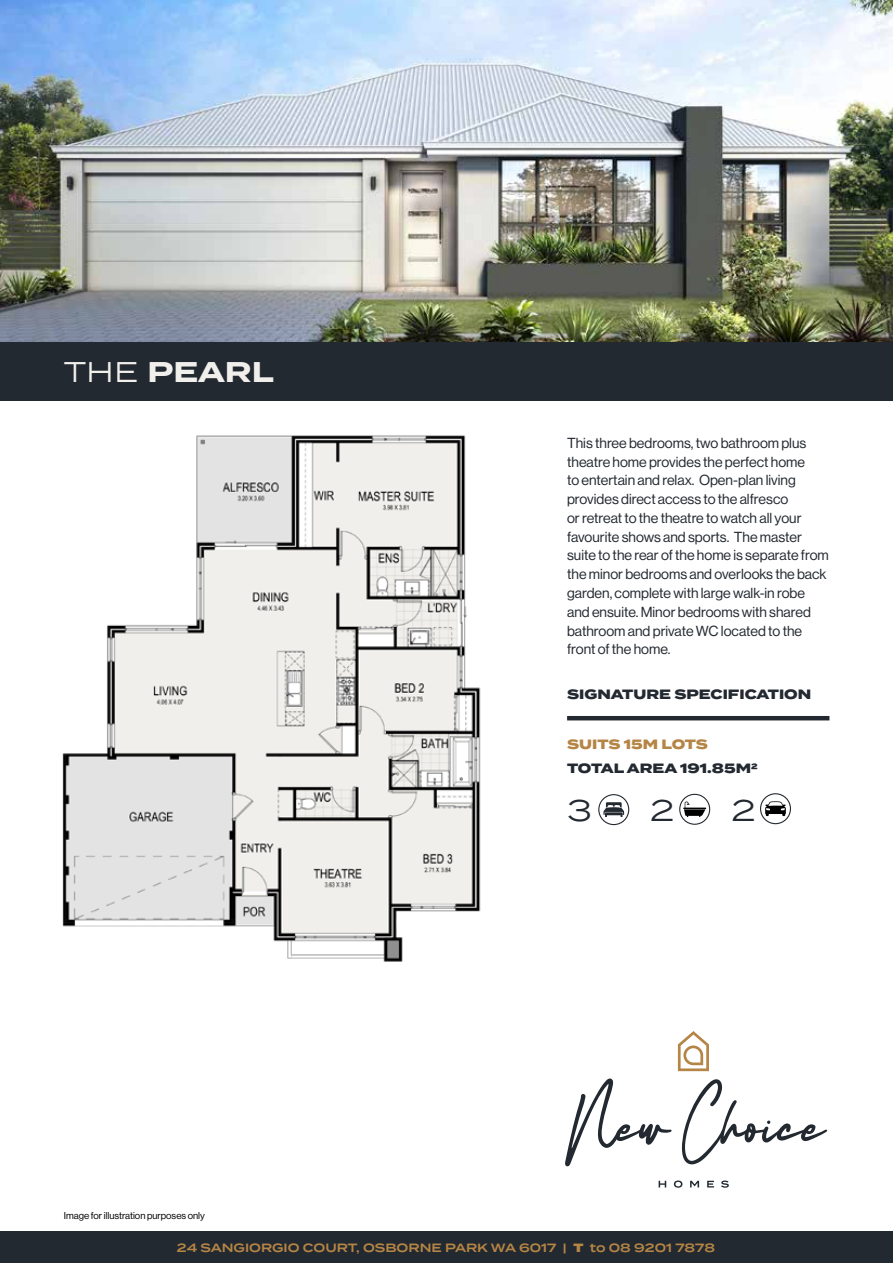
<style>
.page{position:relative;width:893px;height:1263px;background:#fff}
.page>*{position:absolute;margin:0;border:0;box-sizing:border-box;transform-origin:0 0}
.t1{font:29.85px "Termina";color:#232930}
.t2{font:700 28.5px "Termina";color:#f1efec}
.t3{font:14.25px/18.8px "N Haas Grotesk DS Pro 55 Rg";color:#232930}
.t4{font:800 13.5px "Termina";color:#232930}
.t5{font:800 13.5px "Termina";color:#b58545}
.t6{font:600 12px "Termina";color:#b58545}
.t7{font:9.75px "N Haas Grotesk DS Pro 55 Rg";color:#000}
.s1{font-weight:400}
.s2{font-weight:900}
</style>
<div class="page">
<div style="left:0;top:1231px;width:893px;height:32px;background:#232930"></div>
<svg style="left:565px;top:1078px;width:106px;height:88px"></svg>
<svg style="left:682px;top:1079px;width:145px;height:85px"></svg>
<svg style="left:659px;top:1181px;width:7px;height:6px"></svg>
<svg style="left:674px;top:1180px;width:8px;height:8px"></svg>
<svg style="left:690px;top:1181px;width:9px;height:6px"></svg>
<svg style="left:707px;top:1181px;width:7px;height:6px"></svg>
<svg style="left:721px;top:1180px;width:8px;height:8px"></svg>
<svg style="left:678px;top:1031px;width:31px;height:40px"></svg>
<div style="left:0;top:341px;width:893px;height:59px;background:#232930"></div>
<img style="left:0;top:0;width:893px;height:341px">
<hr style="left:567px;top:716px;width:262px;height:4px;background:#232930">
<div style="left:598px;top:794px;width:31px;height:31px;border:1px solid #232930;border-radius:50%"></div>
<svg style="left:603px;top:802px;width:21px;height:15px"></svg>
<div style="left:760px;top:793px;width:31px;height:31px;border:1px solid #232930;border-radius:50%"></div>
<svg style="left:765px;top:801px;width:21px;height:15px"></svg>
<div style="left:679px;top:794px;width:31px;height:31px;border:1px solid #232930;border-radius:50%"></div>
<hr style="left:683px;top:807px;width:23px;height:2px;background:#000">
<svg style="left:684px;top:801px;width:21px;height:16px"></svg>
<img style="left:62px;top:435px;width:419px;height:527px">
<h2 class="t2" style="left:64px;top:350px;width:211px"><span class="s1">THE</span> PEARL</h2>
<p class="t7" style="left:64px;top:1209px;width:143px">Image for illustration purposes only</p>
<p class="t3" style="left:567px;top:434px;width:263px">This three bedrooms, two bathroom plus theatre home provides the perfect home<br>to entertain and relax. Open-plan living provides direct access to the alfresco<br>or retreat to the theatre to watch all your favourite shows and sports. The master suite to the rear of the home is separate from the minor bedrooms and overlooks the back garden, complete with large walk-in robe and ensuite. Minor bedrooms with shared bathroom and private WC located to the front of the home.</p>
<p class="t4" style="left:567px;top:684px;width:246px">SIGNATURE SPECIFICATION</p>
<p class="t5" style="left:567px;top:734px;width:142px">SUITS 15M LOTS</p>
<p class="t4" style="left:567px;top:758px;width:192px">TOTAL AREA 191.85M2</p>
<h1 class="t1" style="left:567px;top:788px;width:26px">3</h1>
<h1 class="t1" style="left:650px;top:788px;width:26px">2</h1>
<h1 class="t1" style="left:732px;top:788px;width:26px">2</h1>
<p class="t6" style="left:177px;top:1238px;width:540px">24 SANGIORGIO COURT, OSBORNE PARK WA 6017 | <span class="s2">T</span> to 08 9201 7878</p>
</div>
